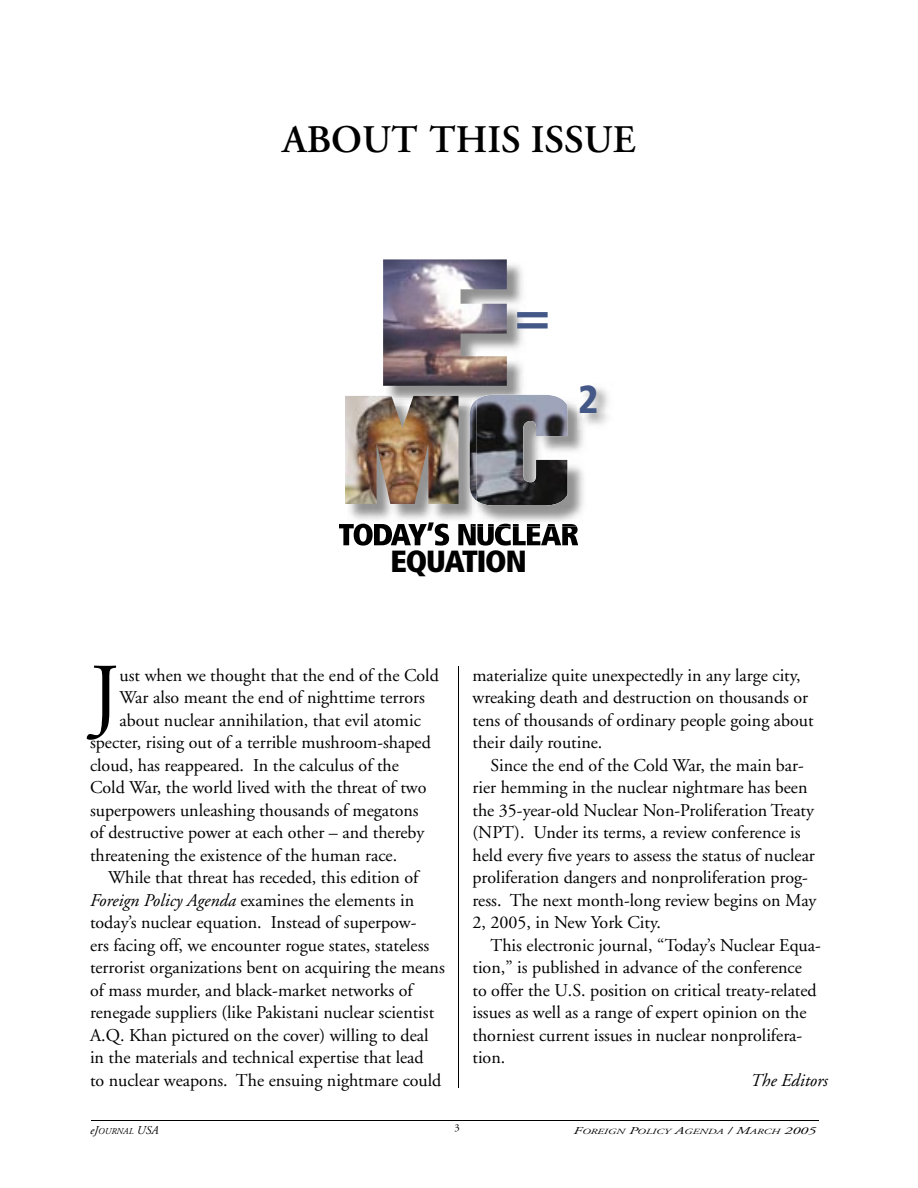
<style>
.page{position:relative;width:918px;height:1188px;background:#fff}
.page>*{position:absolute;margin:0;border:0;box-sizing:border-box;transform-origin:0 0}
.t1{font:85.8px "Adobe Garamond";color:#000}
.t2{font:900 condensed 51px "Frutiger";color:#445887;scale:1.18 1}
.t3{font:600 39px "Adobe Garamond";color:#000}
.t4{font:900 condensed 39px "Frutiger";color:#445887}
.t5{font:900 condensed 30.6px "Frutiger";letter-spacing:-.04em;color:#000}
.t6{font:18px/22.5px "Adobe Garamond";color:#000}
.t7{font:italic 18px "Adobe Garamond";color:#000}
.t8{font:10.5px "Adobe Garamond";color:#000}
.t9{font:italic 9px "Adobe Garamond";color:#000}
.t10{font:italic 7.8px "Adobe Garamond";color:#000;scale:1.5 1}
.s1{font-style:italic}
.s2{font-size:12px}
.s3{font-size:10.5px}
</style>
<div class="page">
<hr style="left:91px;top:1120px;width:727px;height:1px;background:#000">
<hr style="left:458px;top:666px;width:1px;height:421px;background:#000">
<img style="left:386px;top:264px;width:140px;height:134px">
<img style="left:383px;top:259px;width:124px;height:127px">
<img style="left:477px;top:402px;width:107px;height:120px">
<img style="left:477px;top:395px;width:90px;height:111px">
<img style="left:349px;top:406px;width:123px;height:114px">
<img style="left:472px;top:501px;width:5px;height:12px">
<svg style="left:339px;top:522px;width:239px;height:24px"></svg>
<svg style="left:472px;top:397px;width:9px;height:8px"></svg>
<img style="left:470px;top:400px;width:7px;height:101px">
<img style="left:345px;top:396px;width:114px;height:108px">
<img style="left:578px;top:397px;width:10px;height:33px">
<h3 class="t3" style="left:282px;top:118px;width:355px">ABOUT THIS ISSUE</h3>
<h2 class="t2" style="left:514px;top:285px;width:32px">=</h2>
<h3 class="t4" style="left:578px;top:376px;width:22px">2</h3>
<h3 class="t5" style="left:391px;top:543px;width:138px">EQUATION</h3>
<h1 class="t1" style="left:90px;top:650px;width:31px">J</h1>
<p class="t6" style="left:120px;top:664px;width:321px">ust when we thought that the end of the Cold</p>
<p class="t6" style="left:120px;top:687px;width:307px">War also meant the end of nighttime terrors</p>
<p class="t6" style="left:120px;top:709px;width:303px">about nuclear annihilation, that evil atomic</p>
<p class="t6" style="left:90px;top:732px;width:342px">specter, rising out of a terrible mushroom-shaped</p>
<p class="t6" style="left:90px;top:754px;width:311px">cloud, has reappeared. In the calculus of the</p>
<p class="t6" style="left:90px;top:777px;width:338px">Cold War, the world lived with the threat of two</p>
<p class="t6" style="left:90px;top:799px;width:330px">superpowers unleashing thousands of megatons</p>
<p class="t6" style="left:90px;top:822px;width:336px">of destructive power at each other – and thereby</p>
<p class="t6" style="left:90px;top:844px;width:309px">threatening the existence of the human race.</p>
<p class="t6" style="left:108px;top:867px;width:312px">While that threat has receded, this edition of</p>
<p class="t6" style="left:90px;top:889px;width:326px"><span class="s1">Foreign Policy Agenda</span> examines the elements in</p>
<p class="t6" style="left:90px;top:912px;width:328px">today’s nuclear equation. Instead of superpow-</p>
<p class="t6" style="left:90px;top:934px;width:341px">ers facing off, we encounter rogue states, stateless</p>
<p class="t6" style="left:90px;top:957px;width:356px">terrorist organizations bent on acquiring the means</p>
<p class="t6" style="left:90px;top:979px;width:324px">of mass murder, and black-market networks of</p>
<p class="t6" style="left:90px;top:1002px;width:346px">renegade suppliers (like Pakistani nuclear scientist</p>
<p class="t6" style="left:90px;top:1024px;width:340px">A.Q. Khan pictured on the cover) willing to deal</p>
<p class="t6" style="left:90px;top:1047px;width:335px">in the materials and technical expertise that lead</p>
<p class="t6" style="left:90px;top:1069px;width:353px">to nuclear weapons. The ensuing nightmare could</p>
<p class="t6" style="left:472px;top:664px;width:343px">materialize quite unexpectedly in any large city, wreaking death and destruction on thousands or tens of thousands of ordinary people going about their daily routine.</p>
<p class="t6" style="left:472px;top:754px;width:346px;text-indent:18px">Since the end of the Cold War, the main bar&shy;rier hemming in the nuclear nightmare has been the 35-year-old Nuclear Non-Proliferation Treaty (NPT). Under its terms, a review conference is held every five years to assess the status of nuclear proliferation dangers and nonproliferation prog&shy;ress. The next month-long review begins on May 2, 2005, in New York City.</p>
<p class="t6" style="left:472px;top:934px;width:350px;text-indent:18px">This electronic journal, “Today’s Nuclear Equa&shy;tion,” is published in advance of the conference<br>to offer the U.S. position on critical treaty-related issues as well as a range of expert opinion on the thorniest current issues in nuclear nonprolifera&shy;tion.</p>
<p class="t7" style="left:750px;top:1070px;width:79px">The Editors</p>
<p class="t9" style="left:90px;top:1126px;width:70px"><span class="s2">eJ</span>OURNAL <span class="s2">USA</span></p>
<p class="t8" style="left:455px;top:1122px;width:7px">3</p>
<p class="t10" style="left:574px;top:1127px;width:163px"><span class="s3">F</span>OREIGN <span class="s3">P</span>OLICY <span class="s3">A</span>GENDA <span class="s3">/ M</span>ARCH <span class="s3">2005</span></p>
</div>
